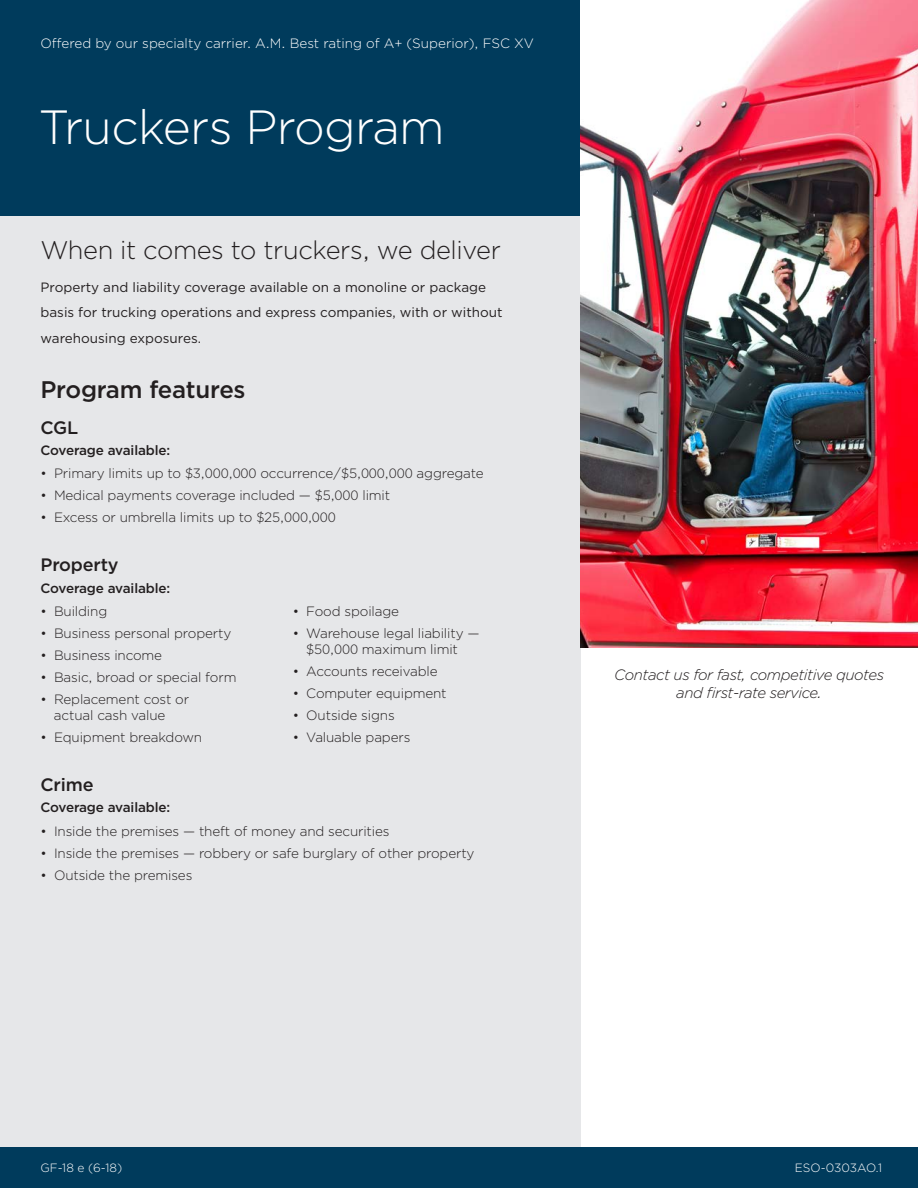
<style>
.page{position:relative;width:918px;height:1188px;background:#fff}
.page>*{position:absolute;margin:0;border:0;box-sizing:border-box;transform-origin:0 0}
.Program_Title{font:300 48px "Gotham";letter-spacing:-.015em;color:#fff}
.Tagline{font:300 25.5px "Gotham";letter-spacing:-.015em;color:#231f20}
.Subhead_1{font:500 24px "Gotham";letter-spacing:-.01em;color:#231f20}
.Subhead_2{font:500 18px "Gotham";letter-spacing:-.01em;color:#231f20}
.Contact_us{font:italic 300 15px/18px "Gotham";letter-spacing:-.03em;color:#231f20;text-align:center}
.Bulleted_List{font:300 13.5px/16.5px "Gotham";letter-spacing:-.01em;color:#231f20}
.Intro_Blurb_Text{font:13.5px/25.5px "Gotham";color:#231f20}
.Offered_by{font:300 13.5px "Gotham";color:#fff}
.Subhead_3{font:500 13.5px "Gotham";letter-spacing:-.01em;color:#231f20}
.t1{font:300 12px "Gotham";color:#fff}
</style>
<div class="page">
<div style="left:0;top:216px;width:580px;height:932px;background:#e6e7e9"></div>
<div style="left:0;top:0;width:580px;height:216px;background:#003b5c"></div>
<div style="left:0;top:1148px;width:918px;height:40px;background:#003b5c"></div>
<img style="left:580px;top:0;width:338px;height:648px">
<p class="Offered_by" style="left:40px;top:34px;width:495px">Offered by our specialty carrier. A.M. Best rating of A+ (Superior), FSC XV</p>
<p class="Program_Title" style="left:39px;top:96px;width:407px">Truckers Program</p>
<p class="Tagline" style="left:40px;top:234px;width:462px">When it comes to truckers, we deliver</p>
<p class="Intro_Blurb_Text" style="left:40px;top:274px;width:464px">Property and liability coverage available on a monoline or package basis for trucking operations and express companies, with or without warehousing exposures.</p>
<p class="Subhead_1" style="left:40px;top:374px;width:207px">Program features</p>
<p class="Subhead_2" style="left:40px;top:415px;width:39px">CGL</p>
<p class="Subhead_3" style="left:40px;top:442px;width:131px">Coverage available:</p>
<p class="Bulleted_List" style="left:40px;top:465px;width:445px">• Primary limits up to $3,000,000 occurrence/$5,000,000 aggregate</p>
<p class="Bulleted_List" style="left:40px;top:487px;width:351px">• Medical payments coverage included — $5,000 limit</p>
<p class="Bulleted_List" style="left:40px;top:509px;width:297px">• Excess or umbrella limits up to $25,000,000</p>
<p class="Subhead_2" style="left:40px;top:553px;width:80px">Property</p>
<p class="Subhead_3" style="left:40px;top:579px;width:131px">Coverage available:</p>
<p class="Bulleted_List" style="left:40px;top:603px;width:68px">• Building</p>
<p class="Bulleted_List" style="left:40px;top:625px;width:192px">• Business personal property</p>
<p class="Bulleted_List" style="left:40px;top:646px;width:123px">• Business income</p>
<p class="Bulleted_List" style="left:40px;top:668px;width:197px">• Basic, broad or special form</p>
<p class="Bulleted_List" style="left:54px;top:690px;width:137px;text-indent:-13px">• Replacement cost or actual cash value</p>
<p class="Bulleted_List" style="left:40px;top:729px;width:163px">• Equipment breakdown</p>
<p class="Subhead_2" style="left:40px;top:773px;width:55px">Crime</p>
<p class="Subhead_3" style="left:40px;top:799px;width:131px">Coverage available:</p>
<p class="Bulleted_List" style="left:40px;top:822px;width:351px">• Inside the premises — theft of money and securities</p>
<p class="Bulleted_List" style="left:40px;top:844px;width:436px">• Inside the premises — robbery or safe burglary of other property</p>
<p class="Bulleted_List" style="left:40px;top:866px;width:153px">• Outside the premises</p>
<p class="Bulleted_List" style="left:293px;top:602px;width:108px">• Food spoilage</p>
<p class="Bulleted_List" style="left:293px;top:624px;width:188px;text-align:center">• Warehouse legal liability — $50,000 maximum limit</p>
<p class="Bulleted_List" style="left:293px;top:663px;width:146px">• Accounts receivable</p>
<p class="Bulleted_List" style="left:293px;top:685px;width:155px">• Computer equipment</p>
<p class="Bulleted_List" style="left:293px;top:706px;width:103px">• Outside signs</p>
<p class="Bulleted_List" style="left:293px;top:728px;width:119px">• Valuable papers</p>
<p class="Contact_us" style="left:614px;top:665px;width:271px">Contact us for fast, competitive quotes and first-rate service.</p>
<p class="t1" style="left:40px;top:1160px;width:83px">GF-18 e (6-18)</p>
<p class="t1" style="left:795px;top:1160px;width:89px">ESO-0303AO.1</p>
</div>
